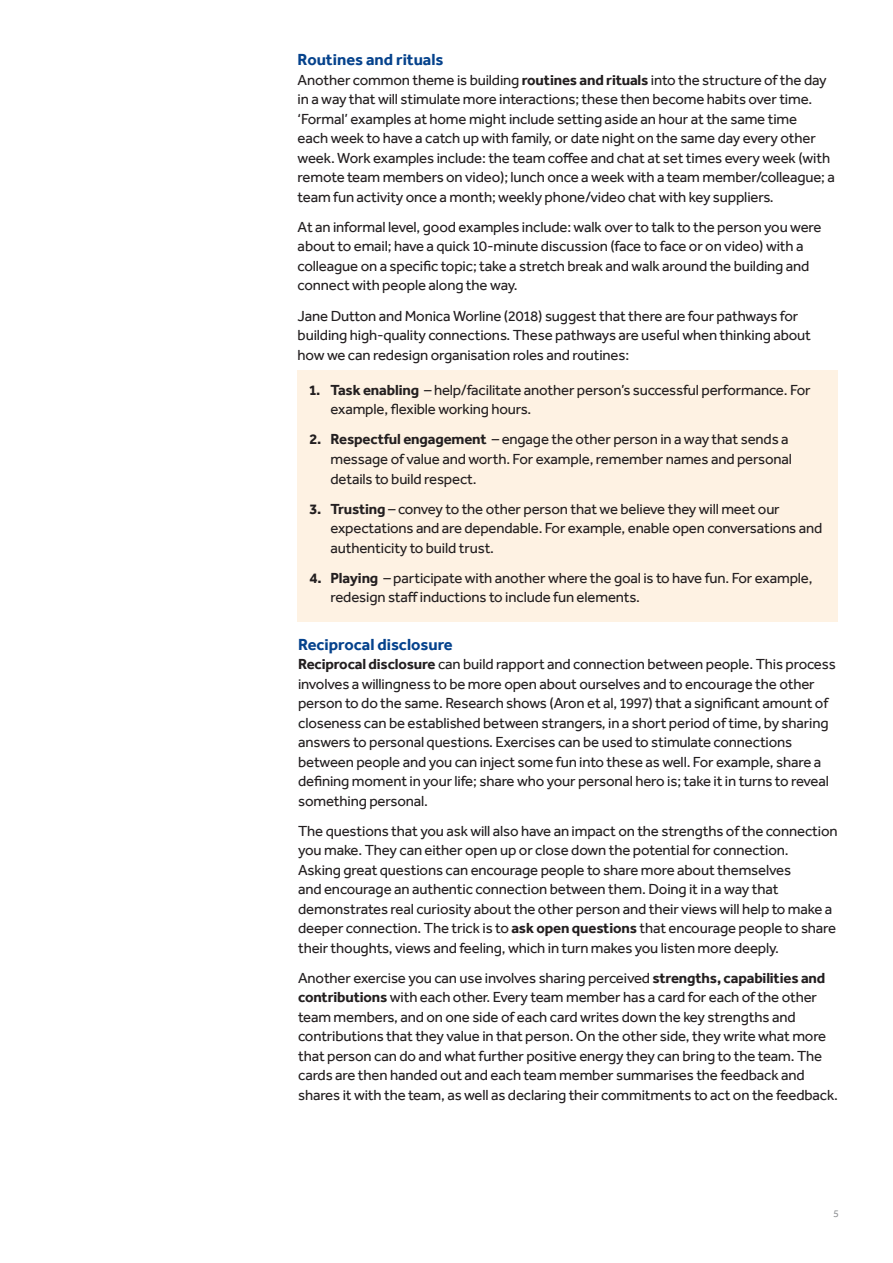
<style>
.page{position:relative;width:893px;height:1263px;background:#fff}
.page>*{position:absolute;margin:0;border:0;box-sizing:border-box;transform-origin:0 0}
.NEW_BODY_COPY{font:700 16.5px "Effra";color:#05428c}
.NEW_BODY_COPY-2{font:15px/19.5px "Effra";letter-spacing:-.01em;color:#231f20}
.NEW_NUMBER{font:15px/19.5px "Effra";letter-spacing:-.01em;color:#231f20}
.t1{font:10.5px "Effra";color:#939598}
.s1{font-weight:700}
</style>
<div class="page">
<div style="left:298px;top:370px;width:540px;height:252px;background:#fef2e3"></div>
<p class="NEW_BODY_COPY" style="left:298px;top:50px;width:147px">Routines and rituals</p>
<p class="NEW_BODY_COPY-2" style="left:298px;top:70px;width:539px">Another common theme is building <span class="s1">routines and rituals</span> into the structure of the day in a way that will stimulate more interactions; these then become habits over time. ‘Formal’ examples at home might include setting aside an hour at the same time<br>each week to have a catch up with family, or date night on the same day every other week. Work examples include: the team coffee and chat at set times every week (with remote team members on video); lunch once a week with a team member/colleague; a team fun activity once a month; weekly phone/video chat with key suppliers.</p>
<p class="NEW_BODY_COPY-2" style="left:298px;top:217px;width:525px">At an informal level, good examples include: walk over to talk to the person you were about to email; have a quick 10-minute discussion (face to face or on video) with a colleague on a specific topic; take a stretch break and walk around the building and connect with people along the way.</p>
<p class="NEW_BODY_COPY-2" style="left:298px;top:306px;width:515px">Jane Dutton and Monica Worline (2018) suggest that there are four pathways for building high-quality connections. These pathways are useful when thinking about how we can redesign organisation roles and routines:</p>
<p class="NEW_NUMBER" style="left:330px;top:380px;width:482px;text-indent:-21px"><span class="s1">1. Task enabling</span> – help/facilitate another person’s successful performance. For example, flexible working hours.</p>
<p class="NEW_NUMBER" style="left:330px;top:430px;width:463px;text-indent:-21px"><span class="s1">2. Respectful engagement</span> – engage the other person in a way that sends a message of value and worth. For example, remember names and personal details to build respect.</p>
<p class="NEW_NUMBER" style="left:330px;top:499px;width:493px;text-indent:-21px"><span class="s1">3. Trusting</span> – convey to the other person that we believe they will meet our expectations and are dependable. For example, enable open conversations and authenticity to build trust.</p>
<p class="NEW_NUMBER" style="left:330px;top:568px;width:484px;text-indent:-21px"><span class="s1">4. Playing</span> – participate with another where the goal is to have fun. For example, redesign staff inductions to include fun elements.</p>
<p class="NEW_BODY_COPY" style="left:298px;top:634px;width:156px">Reciprocal disclosure</p>
<p class="NEW_BODY_COPY-2" style="left:298px;top:654px;width:539px"><span class="s1">Reciprocal disclosure</span> can build rapport and connection between people. This process involves a willingness to be more open about ourselves and to encourage the other person to do the same. Research shows (Aron et al, 1997) that a significant amount of closeness can be established between strangers, in a short period of time, by sharing answers to personal questions. Exercises can be used to stimulate connections between people and you can inject some fun into these as well. For example, share a defining moment in your life; share who your personal hero is; take it in turns to reveal something personal.</p>
<p class="NEW_BODY_COPY-2" style="left:298px;top:821px;width:541px">The questions that you ask will also have an impact on the strengths of the connection you make. They can either open up or close down the potential for connection.<br>Asking great questions can encourage people to share more about themselves<br>and encourage an authentic connection between them. Doing it in a way that demonstrates real curiosity about the other person and their views will help to make a deeper connection. The trick is to <span class="s1">ask open questions</span> that encourage people to share their thoughts, views and feeling, which in turn makes you listen more deeply.</p>
<p class="NEW_BODY_COPY-2" style="left:298px;top:968px;width:541px">Another exercise you can use involves sharing perceived <span class="s1">strengths, capabilities and contributions</span> with each other. Every team member has a card for each of the other team members, and on one side of each card writes down the key strengths and contributions that they value in that person. On the other side, they write what more that person can do and what further positive energy they can bring to the team. The cards are then handed out and each team member summarises the feedback and shares it with the team, as well as declaring their commitments to act on the feedback.</p>
<p class="t1" style="left:834px;top:1207px;width:7px">5</p>
</div>
